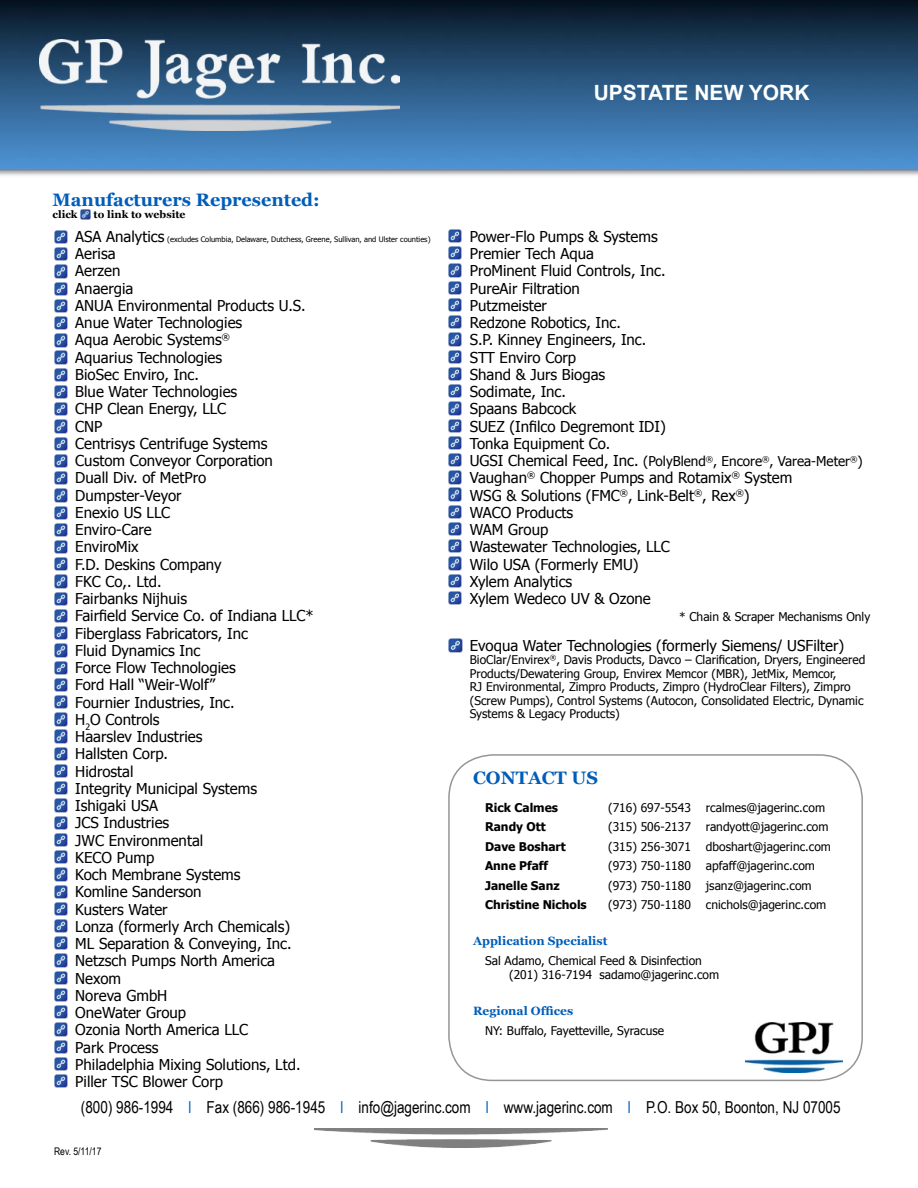
<style>
.page{position:relative;width:918px;height:1188px;background:#fff}
.page>*{position:absolute;margin:0;border:0;box-sizing:border-box;transform-origin:0 0}
.t1{font:700 21px "Arial";color:#fff}
.t2{font:700 18px "Georgia";color:#005db9}
.t3{font:16.5px "Arial Narrow";color:#000}
.t4{font:15px/17.2px "Tahoma";color:#000}
.t5{font:13.5px "Tahoma";color:#000}
.t6{font:12px/13.5px "Tahoma";color:#000}
.t7{font:700 12px "Tahoma";color:#000}
.t8{font:700 12px "Georgia";color:#005db9}
.t9{font:700 10.5px "Georgia";color:#000}
.t10{font:10.5px "Arial Narrow";color:#000}
.t11{font:7.5px "Tahoma";color:#000}
.s1{font-size:15px}
.s2{color:#005db9}
</style>
<div class="page">
<div style="left:448px;top:754px;width:415px;height:327px;border:2px solid #939598;border-radius:44px"></div>
<img style="left:0;top:0;width:918px;height:176px">
<img style="left:40px;top:40px;width:360px;height:91px">
<img style="left:314px;top:1128px;width:294px;height:19px">
<img style="left:54px;top:299px;width:13px;height:14px">
<img style="left:54px;top:1057px;width:13px;height:14px">
<img style="left:54px;top:385px;width:13px;height:14px">
<img style="left:54px;top:609px;width:13px;height:14px">
<img style="left:54px;top:678px;width:13px;height:14px">
<img style="left:54px;top:454px;width:13px;height:14px">
<img style="left:54px;top:540px;width:13px;height:14px">
<img style="left:54px;top:919px;width:13px;height:14px">
<svg style="left:54px;top:937px;width:13px;height:47px"></svg>
<svg style="left:449px;top:639px;width:13px;height:13px"></svg>
<svg style="left:80px;top:209px;width:10px;height:10px"></svg>
<img style="left:448px;top:453px;width:13px;height:14px">
<img style="left:448px;top:522px;width:13px;height:14px">
<svg style="left:448px;top:471px;width:13px;height:47px"></svg>
<svg style="left:54px;top:627px;width:13px;height:47px"></svg>
<svg style="left:54px;top:782px;width:13px;height:47px"></svg>
<svg style="left:54px;top:851px;width:13px;height:47px"></svg>
<img style="left:54px;top:988px;width:13px;height:14px">
<img style="left:54px;top:523px;width:13px;height:14px">
<svg style="left:448px;top:540px;width:13px;height:47px"></svg>
<svg style="left:54px;top:317px;width:13px;height:64px"></svg>
<img style="left:448px;top:436px;width:13px;height:14px">
<img style="left:448px;top:591px;width:13px;height:14px">
<img style="left:745px;top:1023px;width:97px;height:49px">
<img style="left:448px;top:367px;width:13px;height:14px">
<svg style="left:54px;top:403px;width:13px;height:47px"></svg>
<img style="left:54px;top:230px;width:13px;height:14px">
<img style="left:54px;top:902px;width:13px;height:14px">
<svg style="left:54px;top:696px;width:13px;height:64px"></svg>
<img style="left:54px;top:833px;width:13px;height:14px">
<svg style="left:448px;top:316px;width:13px;height:47px"></svg>
<img style="left:448px;top:298px;width:13px;height:14px">
<svg style="left:54px;top:472px;width:13px;height:47px"></svg>
<svg style="left:54px;top:1006px;width:13px;height:47px"></svg>
<svg style="left:448px;top:385px;width:13px;height:47px"></svg>
<svg style="left:448px;top:247px;width:13px;height:47px"></svg>
<svg style="left:54px;top:558px;width:13px;height:47px"></svg>
<img style="left:448px;top:229px;width:13px;height:14px">
<img style="left:54px;top:764px;width:13px;height:14px">
<svg style="left:54px;top:248px;width:13px;height:47px"></svg>
<svg style="left:54px;top:1075px;width:13px;height:13px"></svg>
<p class="t2" style="left:52px;top:189px;width:269px">Manufacturers Represented:</p>
<p class="t9" style="left:52px;top:208px;width:27px">click</p>
<p class="t9" style="left:94px;top:208px;width:94px">to link to website</p>
<p class="t11" style="left:75px;top:234px;width:357px"><span class="s1">ASA Analytics</span> (excludes Columbia, Delaware, Dutchess, Greene, Sullivan, and Ulster counties)</p>
<p class="t4" style="left:75px;top:244px;width:240px">Aerisa<br>Aerzen<br>Anaergia<br>ANUA Environmental Products U.S.<br>Anue Water Technologies<br>Aqua Aerobic Systems<sup>®<br></sup>Aquarius Technologies<br>BioSec Enviro, Inc.<br>Blue Water Technologies<br>CHP Clean Energy, LLC<br>CNP<br>Centrisys Centrifuge Systems<br>Custom Conveyor Corporation<br>Duall Div. of MetPro<br>Dumpster-Veyor<br>Enexio US LLC<br>Enviro-Care<br>EnviroMix<br>F.D. Deskins Company<br>FKC Co,. Ltd.<br>Fairbanks Nijhuis<br>Fairfield Service Co. of Indiana LLC*<br>Fiberglass Fabricators, Inc<br>Fluid Dynamics Inc<br>Force Flow Technologies<br>Ford Hall “Weir-Wolf”<br>Fournier Industries, Inc.<br>H<sub>2</sub>O Controls<br>Haarslev Industries<br>Hallsten Corp.<br>Hidrostal<br>Integrity Municipal Systems<br>Ishigaki USA<br>JCS Industries<br>JWC Environmental<br>KECO Pump<br>Koch Membrane Systems<br>Komline Sanderson<br>Kusters Water<br>Lonza (formerly Arch Chemicals)<br>ML Separation &amp; Conveying, Inc.<br>Netzsch Pumps North America<br>Nexom<br>Noreva GmbH<br>OneWater Group<br>Ozonia North America LLC<br>Park Process<br>Philadelphia Mixing Solutions, Ltd.<br>Piller TSC Blower Corp</p>
<h1 class="t1" style="left:594px;top:79px;width:217px">UPSTATE NEW YORK</h1>
<p class="t4" style="left:470px;top:227px;width:198px">Power-Flo Pumps &amp; Systems<br>Premier Tech Aqua<br>ProMinent Fluid Controls, Inc.<br>PureAir Filtration<br>Putzmeister<br>Redzone Robotics, Inc.<br>S.P. Kinney Engineers, Inc.<br>STT Enviro Corp<br>Shand &amp; Jurs Biogas<br>Sodimate, Inc.<br>Spaans Babcock<br>SUEZ (Infilco Degremont IDI)<br>Tonka Equipment Co.</p>
<p class="t5" style="left:470px;top:452px;width:394px"><span class="s1">UGSI Chemical Feed, Inc.</span> (PolyBlend<sup>®</sup>, Encore<sup>®</sup>, Varea-Meter<sup>®</sup>)</p>
<p class="t4" style="left:470px;top:469px;width:324px">Vaughan<sup>®</sup> Chopper Pumps and Rotamix<sup>®</sup> System<br>WSG &amp; Solutions (FMC<sup>®</sup>, Link-Belt<sup>®</sup>, Rex<sup>®</sup>)<br>WACO Products<br>WAM Group<br>Wastewater Technologies, LLC<br>Wilo USA (Formerly EMU)<br>Xylem Analytics<br>Xylem Wedeco UV &amp; Ozone</p>
<p class="t6" style="left:679px;top:610px;width:193px">* Chain &amp; Scraper Mechanisms Only</p>
<p class="t4" style="left:470px;top:636px;width:376px">Evoqua Water Technologies (formerly Siemens/ USFilter)</p>
<p class="t6" style="left:470px;top:652px;width:397px">BioClar/Envirex<sup>®</sup>, Davis Products, Davco – Clarification, Dryers, Engineered Products/Dewatering Group, Envirex Memcor (MBR), JetMix, Memcor,<br>RJ Environmental, Zimpro Products, Zimpro (HydroClear Filters), Zimpro (Screw Pumps), Control Systems (Autocon, Consolidated Electric, Dynamic Systems &amp; Legacy Products)</p>
<p class="t2" style="left:473px;top:767px;width:127px">CONTACT US</p>
<p class="t7" style="left:485px;top:799px;width:74px">Rick Calmes</p>
<p class="t6" style="left:608px;top:800px;width:84px">(716) 697-5543</p>
<p class="t6" style="left:706px;top:800px;width:121px">rcalmes@jagerinc.com</p>
<p class="t7" style="left:485px;top:819px;width:62px">Randy Ott</p>
<p class="t6" style="left:608px;top:820px;width:84px">(315) 506-2137</p>
<p class="t6" style="left:706px;top:820px;width:124px">randyott@jagerinc.com</p>
<p class="t7" style="left:485px;top:838px;width:82px">Dave Boshart</p>
<p class="t6" style="left:608px;top:839px;width:84px">(315) 256-3071</p>
<p class="t6" style="left:706px;top:839px;width:127px">dboshart@jagerinc.com</p>
<p class="t7" style="left:485px;top:858px;width:65px">Anne Pfaff</p>
<p class="t6" style="left:608px;top:859px;width:84px">(973) 750-1180</p>
<p class="t6" style="left:706px;top:859px;width:111px">apfaff@jagerinc.com</p>
<p class="t7" style="left:485px;top:877px;width:76px">Janelle Sanz</p>
<p class="t6" style="left:608px;top:878px;width:84px">(973) 750-1180</p>
<p class="t6" style="left:706px;top:878px;width:107px">jsanz@jagerinc.com</p>
<p class="t7" style="left:485px;top:897px;width:103px">Christine Nichols</p>
<p class="t6" style="left:608px;top:898px;width:84px">(973) 750-1180</p>
<p class="t6" style="left:706px;top:898px;width:122px">cnichols@jagerinc.com</p>
<p class="t8" style="left:473px;top:935px;width:136px">Application Specialist</p>
<p class="t6" style="left:509px;top:953px;width:212px;line-height:14.4px;text-indent:-24px">Sal Adamo, Chemical Feed &amp; Disinfection (201) 316-7194 sadamo@jagerinc.com</p>
<p class="t8" style="left:473px;top:1004px;width:102px">Regional Offices</p>
<p class="t6" style="left:485px;top:1023px;width:180px">NY: Buffalo, Fayetteville, Syracuse</p>
<p class="t3" style="left:81px;top:1095px;width:761px">(800) 986-1994 <span class="s2">l</span> Fax (866) 986-1945 <span class="s2">l</span> info@jagerinc.com <span class="s2">l</span> www.jagerinc.com <span class="s2">l</span> P.O. Box 50, Boonton, NJ 07005</p>
<p class="t10" style="left:54px;top:1143px;width:49px">Rev. 5/11/17</p>
</div>
